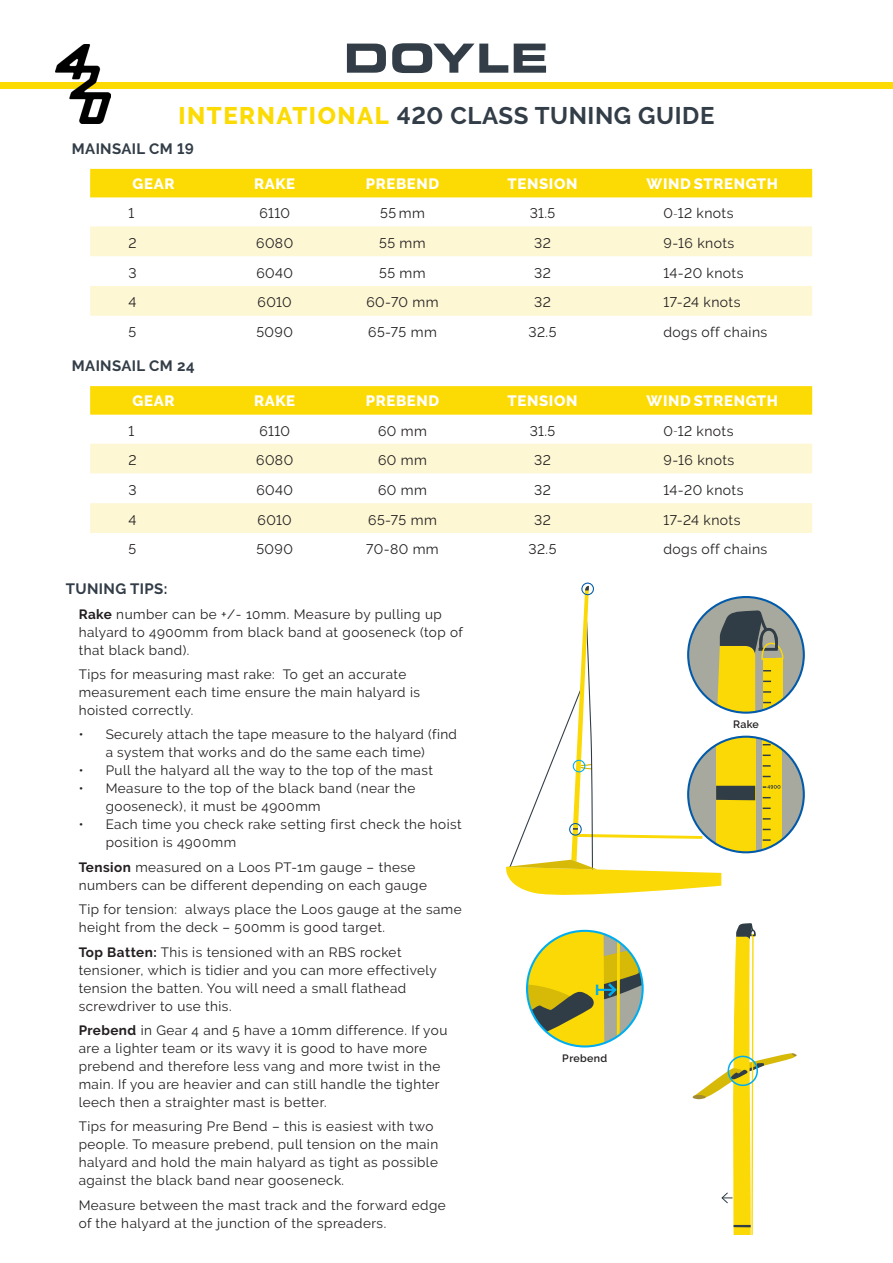
<style>
.page{position:relative;width:893px;height:1263px;background:#fff}
.page>*{position:absolute;margin:0;border:0;box-sizing:border-box;transform-origin:0 0}
.t1{font:700 24px "Raleway";letter-spacing:.025em;color:#323d47}
.t2{font:800 15px "Raleway";letter-spacing:.04em;color:#fff}
.t3{font:700 15px "Raleway";letter-spacing:.025em;color:#323d47}
.t4{font:13.95px "Raleway";letter-spacing:.03em;color:#231f20}
.t5{font:13.5px/18px "Raleway";letter-spacing:.035em;color:#231f20}
.t6{font:600 10.65px "Raleway";letter-spacing:.035em;color:#231f20}
.s1{font-weight:800;color:#fcdb04}
.s2{font-weight:700}
</style>
<div class="page">
<div style="left:0;top:82px;width:893px;height:7px;background:#fcdb04"></div>
<svg style="left:347px;top:43px;width:199px;height:30px"></svg>
<img style="left:55px;top:44px;width:56px;height:80px">
<div style="left:90px;top:169px;width:722px;height:28px;background:#fcdb04"></div>
<svg style="left:90px;top:226px;width:722px;height:90px;fill:#fdf7d4"></svg>
<svg style="left:90px;top:386px;width:722px;height:29px;background:#fcdb07"></svg>
<svg style="left:90px;top:444px;width:722px;height:89px;fill:#fdf7d4"></svg>
<div style="left:688px;top:597px;width:116px;height:116px;background:#a7a99e;border-radius:50%"></div>
<div style="left:688px;top:737px;width:116px;height:115px;background:#a7a99e;border-radius:50%"></div>
<svg style="left:506px;top:582px;width:278px;height:313px"></svg>
<div style="left:716px;top:737px;width:39px;height:115px;background:#fad906"></div>
<div style="left:716px;top:786px;width:39px;height:14px;background:#303d47"></div>
<div style="left:687px;top:736px;width:118px;height:117px;border:2px solid #015aaa;border-radius:50%"></div>
<svg style="left:527px;top:931px;width:115px;height:115px"></svg>
<div style="left:526px;top:930px;width:118px;height:117px;border:2px solid #00aeef;border-radius:50%"></div>
<svg style="left:693px;top:923px;width:104px;height:312px"></svg>
<p class="t1" style="left:179px;top:102px;width:537px"><span class="s1">INTERNATIONAL</span> 420 CLASS TUNING GUIDE</p>
<p class="t3" style="left:72px;top:140px;width:124px">MAINSAIL CM 19</p>
<p class="t2" style="left:133px;top:175px;width:43px">GEAR</p>
<p class="t2" style="left:254px;top:175px;width:42px">RAKE</p>
<p class="t2" style="left:366px;top:175px;width:75px">PREBEND</p>
<p class="t2" style="left:508px;top:175px;width:71px">TENSION</p>
<p class="t2" style="left:647px;top:175px;width:133px">WIND STRENGTH</p>
<p class="t4" style="left:128px;top:205px;width:7px">1</p>
<p class="t4" style="left:259px;top:205px;width:32px">6110</p>
<p class="t4" style="left:380px;top:205px;width:46px">55 mm</p>
<p class="t4" style="left:530px;top:205px;width:27px">31.5</p>
<p class="t4" style="left:663px;top:205px;width:71px">0<sup>_</sup>12 knots</p>
<p class="t4" style="left:128px;top:235px;width:10px">2</p>
<p class="t4" style="left:256px;top:235px;width:39px">6080</p>
<p class="t4" style="left:379px;top:235px;width:48px">55 mm</p>
<p class="t4" style="left:534px;top:235px;width:18px">32</p>
<p class="t4" style="left:663px;top:235px;width:72px">9-16 knots</p>
<p class="t4" style="left:128px;top:265px;width:10px">3</p>
<p class="t4" style="left:256px;top:265px;width:38px">6040</p>
<p class="t4" style="left:379px;top:265px;width:48px">55 mm</p>
<p class="t4" style="left:534px;top:265px;width:18px">32</p>
<p class="t4" style="left:663px;top:265px;width:81px">14-20 knots</p>
<p class="t4" style="left:128px;top:294px;width:9px">4</p>
<p class="t4" style="left:258px;top:294px;width:36px">6010</p>
<p class="t4" style="left:366px;top:294px;width:74px">60-70 mm</p>
<p class="t4" style="left:534px;top:294px;width:18px">32</p>
<p class="t4" style="left:663px;top:294px;width:78px">17-24 knots</p>
<p class="t4" style="left:128px;top:324px;width:9px">5</p>
<p class="t4" style="left:256px;top:324px;width:38px">5090</p>
<p class="t4" style="left:368px;top:324px;width:70px">65-75 mm</p>
<p class="t4" style="left:528px;top:324px;width:29px">32.5</p>
<p class="t4" style="left:663px;top:324px;width:105px">dogs off chains</p>
<p class="t3" style="left:72px;top:357px;width:124px">MAINSAIL CM 24</p>
<p class="t2" style="left:133px;top:392px;width:43px">GEAR</p>
<p class="t2" style="left:254px;top:392px;width:42px">RAKE</p>
<p class="t2" style="left:366px;top:392px;width:75px">PREBEND</p>
<p class="t2" style="left:508px;top:392px;width:71px">TENSION</p>
<p class="t2" style="left:647px;top:392px;width:133px">WIND STRENGTH</p>
<p class="t4" style="left:128px;top:423px;width:7px">1</p>
<p class="t4" style="left:259px;top:423px;width:32px">6110</p>
<p class="t4" style="left:378px;top:423px;width:50px">60 mm</p>
<p class="t4" style="left:530px;top:423px;width:27px">31.5</p>
<p class="t4" style="left:663px;top:423px;width:71px">0<sup>_</sup>12 knots</p>
<p class="t4" style="left:128px;top:452px;width:10px">2</p>
<p class="t4" style="left:256px;top:452px;width:39px">6080</p>
<p class="t4" style="left:378px;top:452px;width:50px">60 mm</p>
<p class="t4" style="left:534px;top:452px;width:18px">32</p>
<p class="t4" style="left:663px;top:452px;width:72px">9-16 knots</p>
<p class="t4" style="left:128px;top:482px;width:10px">3</p>
<p class="t4" style="left:256px;top:482px;width:38px">6040</p>
<p class="t4" style="left:378px;top:482px;width:50px">60 mm</p>
<p class="t4" style="left:534px;top:482px;width:18px">32</p>
<p class="t4" style="left:663px;top:482px;width:81px">14-20 knots</p>
<p class="t4" style="left:128px;top:512px;width:9px">4</p>
<p class="t4" style="left:258px;top:512px;width:36px">6010</p>
<p class="t4" style="left:368px;top:512px;width:70px">65-75 mm</p>
<p class="t4" style="left:534px;top:512px;width:18px">32</p>
<p class="t4" style="left:663px;top:512px;width:78px">17-24 knots</p>
<p class="t4" style="left:128px;top:541px;width:9px">5</p>
<p class="t4" style="left:256px;top:541px;width:38px">5090</p>
<p class="t4" style="left:366px;top:541px;width:74px">70-80 mm</p>
<p class="t4" style="left:528px;top:541px;width:29px">32.5</p>
<p class="t4" style="left:663px;top:541px;width:105px">dogs off chains</p>
<p class="t3" style="left:66px;top:580px;width:103px">TUNING TIPS:</p>
<p class="t5" style="left:79px;top:605px;width:386px"><span class="s2">Rake</span> number can be +/- 10mm. Measure by pulling up halyard to 4900mm from black band at gooseneck (top of that black band).</p>
<p class="t5" style="left:79px;top:665px;width:343px">Tips for measuring mast rake: To get an accurate measurement each time ensure the main halyard is hoisted correctly.</p>
<p class="t5" style="left:79px;top:726px;width:380px;text-align:center">• Securely attach the tape measure to the halyard (find a system that works and do the same each time)</p>
<p class="t5" style="left:79px;top:762px;width:356px">• Pull the halyard all the way to the top of the mast</p>
<p class="t5" style="left:106px;top:780px;width:311px;text-indent:-27px">• Measure to the top of the black band (near the gooseneck), it must be 4900mm</p>
<p class="t5" style="left:106px;top:816px;width:358px;text-indent:-27px">• Each time you check rake setting first check the hoist position is 4900mm</p>
<p class="t5" style="left:79px;top:858px;width:350px"><span class="s2">Tension</span> measured on a Loos PT-1m gauge – these numbers can be different depending on each gauge</p>
<p class="t5" style="left:79px;top:900px;width:385px">Tip for tension: always place the Loos gauge at the same height from the deck – 500mm is good target.</p>
<p class="t5" style="left:79px;top:943px;width:360px"><span class="s2">Top Batten:</span> This is tensioned with an RBS rocket tensioner, which is tidier and you can more effectively tension the batten. You will need a small flathead screwdriver to use this.</p>
<p class="t5" style="left:79px;top:1021px;width:370px"><span class="s2">Prebend</span> in Gear 4 and 5 have a 10mm difference. If you are a lighter team or its wavy it is good to have more prebend and therefore less vang and more twist in the main. If you are heavier and can still handle the tighter leech then a straighter mast is better.</p>
<p class="t5" style="left:79px;top:1117px;width:361px">Tips for measuring Pre Bend – this is easiest with two people. To measure prebend, pull tension on the main halyard and hold the main halyard as tight as possible against the black band near gooseneck.</p>
<p class="t5" style="left:79px;top:1196px;width:369px">Measure between the mast track and the forward edge of the halyard at the junction of the spreaders.</p>
<p class="t6" style="left:733px;top:718px;width:27px">Rake</p>
<p class="t6" style="left:562px;top:1052px;width:47px">Prebend</p>
</div>
